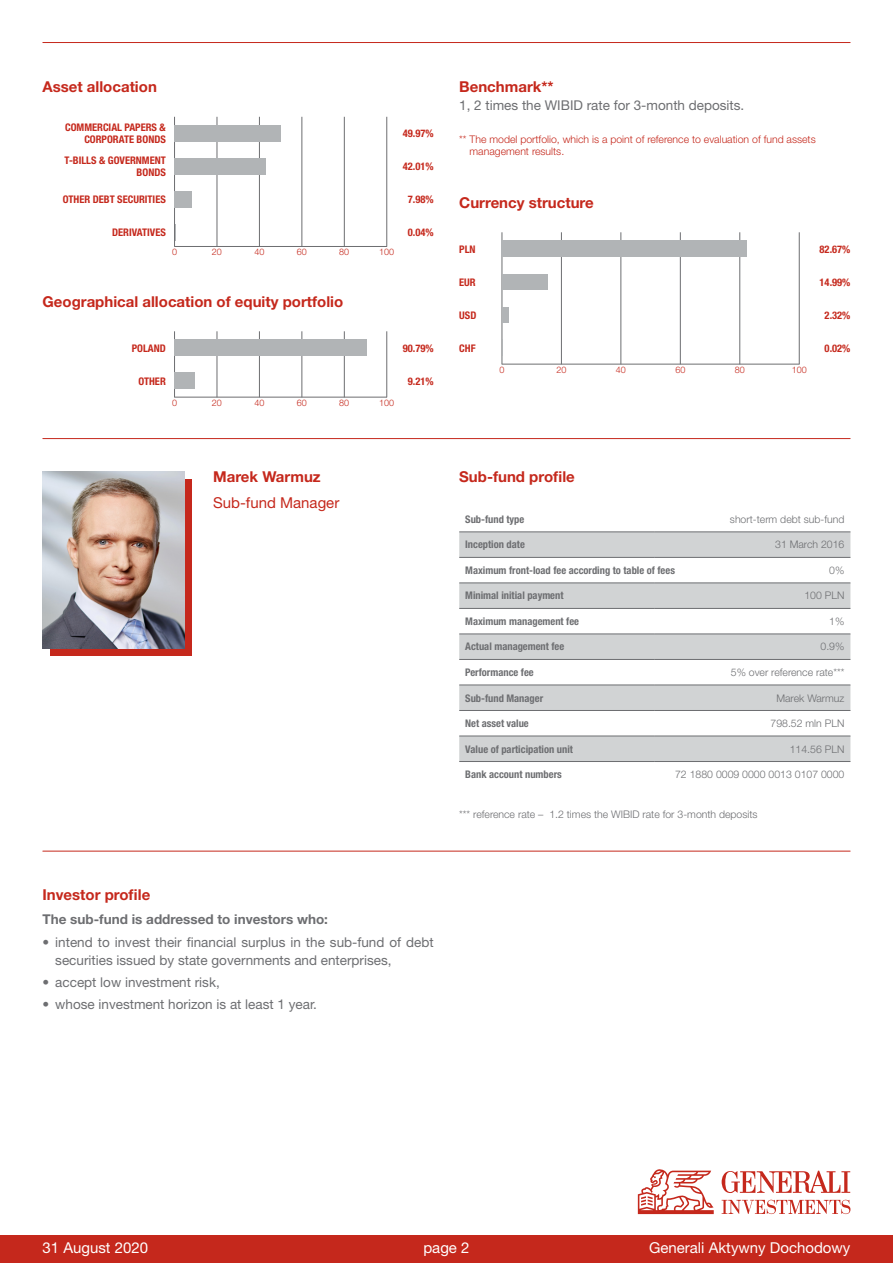
<style>
.page{position:relative;width:893px;height:1263px;background:#fff}
.page>*{position:absolute;margin:0;border:0;box-sizing:border-box;transform-origin:0 0}
.t1{font:700 15px "Helvetica Neue LT Pro";color:#c5281c}
.t2{font:15px "Helvetica Neue LT Pro";color:#fff}
.t3{font:15px "Helvetica Neue LT Pro";color:#c5281c}
.t4{font:13.5px/18px "Helvetica Neue LT Pro";color:#6d6e71}
.t5{font:700 13.5px "Helvetica Neue LT Pro";color:#6d6e71}
.t6{font:700 condensed 10.5px "Helvetica Neue LT Pro";color:#6d6e71}
.t7{font:300 10.5px "Helvetica Neue LT Pro";color:#6d6e71}
.t8{font:700 condensed 10.5px/12.6px "Helvetica Neue LT Pro";color:#c5281c;text-align:right}
.t9{font:300 10.5px/12.6px "Helvetica Neue LT Pro";color:#c5281c}
.t10{font:300 9px "Helvetica Neue LT Pro";color:#c5281c}
</style>
<div class="page">
<hr style="left:43px;top:42px;width:807px;height:1px;background:#c5281c">
<hr style="left:43px;top:438px;width:807px;height:1px;background:#c5281c">
<svg style="left:459px;top:533px;width:391px;height:228px;fill:#d1d3d4"></svg>
<hr style="left:459px;top:532px;width:196px;height:1px;background:#6d6e71">
<hr style="left:655px;top:532px;width:195px;height:1px;background:#6d6e71">
<hr style="left:459px;top:557px;width:196px;height:1px;background:#6d6e71">
<hr style="left:655px;top:557px;width:195px;height:1px;background:#6d6e71">
<hr style="left:459px;top:583px;width:196px;height:1px;background:#6d6e71">
<hr style="left:655px;top:583px;width:195px;height:1px;background:#6d6e71">
<hr style="left:459px;top:608px;width:196px;height:1px;background:#6d6e71">
<hr style="left:655px;top:608px;width:195px;height:1px;background:#6d6e71">
<hr style="left:459px;top:634px;width:196px;height:1px;background:#6d6e71">
<hr style="left:655px;top:634px;width:195px;height:1px;background:#6d6e71">
<hr style="left:459px;top:659px;width:196px;height:1px;background:#6d6e71">
<hr style="left:655px;top:659px;width:195px;height:1px;background:#6d6e71">
<hr style="left:459px;top:685px;width:196px;height:1px;background:#6d6e71">
<hr style="left:655px;top:685px;width:195px;height:1px;background:#6d6e71">
<hr style="left:459px;top:710px;width:196px;height:1px;background:#6d6e71">
<hr style="left:655px;top:710px;width:195px;height:1px;background:#6d6e71">
<hr style="left:459px;top:736px;width:196px;height:1px;background:#6d6e71">
<hr style="left:655px;top:736px;width:195px;height:1px;background:#6d6e71">
<hr style="left:459px;top:761px;width:196px;height:1px;background:#6d6e71">
<hr style="left:655px;top:761px;width:195px;height:1px;background:#6d6e71">
<div style="left:50px;top:479px;width:142px;height:177px;background:#c5281c"></div>
<hr style="left:43px;top:851px;width:807px;height:1px;background:#c5281c">
<img style="left:43px;top:472px;width:141px;height:176px">
<div style="left:0;top:1235px;width:893px;height:28px;background:#c5281c"></div>
<svg style="left:638px;top:1169px;width:76px;height:45px"></svg>
<svg style="left:722px;top:1200px;width:128px;height:14px"></svg>
<svg style="left:722px;top:1171px;width:128px;height:22px"></svg>
<hr style="left:217px;top:117px;width:1px;height:130px;background:#6d6e71">
<hr style="left:259px;top:117px;width:1px;height:130px;background:#6d6e71">
<hr style="left:302px;top:117px;width:1px;height:130px;background:#6d6e71">
<hr style="left:344px;top:117px;width:1px;height:130px;background:#6d6e71">
<hr style="left:386px;top:117px;width:1px;height:130px;background:#6d6e71">
<hr style="left:174px;top:117px;width:1px;height:130px;background:#6d6e71">
<div style="left:174px;top:125px;width:107px;height:17px;background:#b1b4b6"></div>
<div style="left:174px;top:158px;width:92px;height:16px;background:#b1b4b6"></div>
<div style="left:174px;top:191px;width:18px;height:17px;background:#b1b4b6"></div>
<hr style="left:174px;top:246px;width:213px;height:1px;background:#6d6e71">
<svg style="left:175px;top:224px;width:1px;height:17px"></svg>
<hr style="left:217px;top:331px;width:1px;height:66px;background:#6d6e71">
<hr style="left:259px;top:331px;width:1px;height:66px;background:#6d6e71">
<hr style="left:302px;top:331px;width:1px;height:66px;background:#6d6e71">
<hr style="left:344px;top:331px;width:1px;height:66px;background:#6d6e71">
<hr style="left:386px;top:331px;width:1px;height:66px;background:#6d6e71">
<hr style="left:174px;top:331px;width:1px;height:66px;background:#6d6e71">
<div style="left:174px;top:340px;width:193px;height:16px;background:#b1b4b6"></div>
<div style="left:174px;top:373px;width:21px;height:16px;background:#b1b4b6"></div>
<hr style="left:174px;top:397px;width:213px;height:1px;background:#6d6e71">
<hr style="left:561px;top:232px;width:1px;height:132px;background:#6d6e71">
<hr style="left:621px;top:232px;width:1px;height:132px;background:#6d6e71">
<hr style="left:680px;top:232px;width:1px;height:132px;background:#6d6e71">
<hr style="left:739px;top:232px;width:1px;height:132px;background:#6d6e71">
<hr style="left:799px;top:232px;width:1px;height:132px;background:#6d6e71">
<hr style="left:502px;top:232px;width:1px;height:132px;background:#6d6e71">
<div style="left:502px;top:241px;width:245px;height:16px;background:#b1b4b6"></div>
<div style="left:502px;top:274px;width:45px;height:16px;background:#b1b4b6"></div>
<div style="left:502px;top:307px;width:7px;height:16px;background:#b1b4b6"></div>
<svg style="left:502px;top:340px;width:1px;height:16px"></svg>
<hr style="left:502px;top:364px;width:297px;height:1px;background:#6d6e71">
<h1 class="t1" style="left:43px;top:77px;width:116px">Asset allocation</h1>
<p class="t8" style="left:65px;top:121px;width:102px">COMMERCIAL PAPERS &amp;<br>CORPORATE BONDS</p>
<p class="t8" style="left:65px;top:154px;width:103px">T-BILLS &amp; GOVERNMENT<br>BONDS</p>
<p class="t8" style="left:63px;top:193px;width:104px">OTHER DEBT SECURITIES</p>
<p class="t8" style="left:112px;top:226px;width:55px">DERIVATIVES</p>
<p class="t10" style="left:172px;top:246px;width:7px">0</p>
<p class="t10" style="left:212px;top:246px;width:12px">20</p>
<p class="t10" style="left:254px;top:246px;width:12px">40</p>
<p class="t10" style="left:297px;top:246px;width:12px">60</p>
<p class="t10" style="left:339px;top:246px;width:12px">80</p>
<p class="t10" style="left:379px;top:246px;width:17px">100</p>
<p class="t8" style="left:403px;top:127px;width:32px">49.97%</p>
<p class="t8" style="left:403px;top:160px;width:32px">42.01%</p>
<p class="t8" style="left:408px;top:193px;width:27px">7.98%</p>
<p class="t8" style="left:408px;top:226px;width:27px">0.04%</p>
<h1 class="t1" style="left:43px;top:292px;width:302px">Geographical allocation of equity portfolio</h1>
<p class="t8" style="left:132px;top:342px;width:36px">POLAND</p>
<p class="t8" style="left:138px;top:375px;width:29px">OTHER</p>
<p class="t10" style="left:172px;top:397px;width:7px">0</p>
<p class="t10" style="left:212px;top:397px;width:12px">20</p>
<p class="t10" style="left:254px;top:397px;width:12px">40</p>
<p class="t10" style="left:297px;top:397px;width:12px">60</p>
<p class="t10" style="left:339px;top:397px;width:12px">80</p>
<p class="t10" style="left:379px;top:397px;width:17px">100</p>
<p class="t8" style="left:403px;top:342px;width:32px">90.79%</p>
<p class="t8" style="left:408px;top:375px;width:27px">9.21%</p>
<h1 class="t1" style="left:459px;top:77px;width:96px">Benchmark**</h1>
<p class="t4" style="left:459px;top:96px;width:287px">1, 2 times the WIBID rate for 3-month deposits.</p>
<p class="t9" style="left:470px;top:133px;width:348px;text-indent:-10px">** The model portfolio, which is a point of reference to evaluation of fund assets management results.</p>
<h1 class="t1" style="left:459px;top:193px;width:136px">Currency structure</h1>
<p class="t8" style="left:459px;top:243px;width:18px">PLN</p>
<p class="t8" style="left:459px;top:276px;width:18px">EUR</p>
<p class="t8" style="left:459px;top:309px;width:19px">USD</p>
<p class="t8" style="left:459px;top:342px;width:18px">CHF</p>
<p class="t10" style="left:499px;top:364px;width:7px">0</p>
<p class="t10" style="left:556px;top:364px;width:12px">20</p>
<p class="t10" style="left:616px;top:364px;width:12px">40</p>
<p class="t10" style="left:675px;top:364px;width:12px">60</p>
<p class="t10" style="left:735px;top:364px;width:12px">80</p>
<p class="t10" style="left:792px;top:364px;width:17px">100</p>
<p class="t8" style="left:820px;top:243px;width:32px">82.67%</p>
<p class="t8" style="left:820px;top:276px;width:32px">14.99%</p>
<p class="t8" style="left:825px;top:309px;width:27px">2.32%</p>
<p class="t8" style="left:825px;top:342px;width:27px">0.02%</p>
<h1 class="t1" style="left:213px;top:467px;width:109px">Marek Warmuz</h1>
<h1 class="t3" style="left:213px;top:493px;width:128px">Sub-fund Manager</h1>
<h1 class="t1" style="left:459px;top:467px;width:117px">Sub-fund profile</h1>
<p class="t6" style="left:465px;top:513px;width:61px">Sub-fund type</p>
<p class="t7" style="left:730px;top:513px;width:116px">short-term debt sub-fund</p>
<p class="t6" style="left:465px;top:538px;width:61px">Inception date</p>
<p class="t7" style="left:775px;top:538px;width:71px">31 March 2016</p>
<p class="t6" style="left:465px;top:564px;width:211px">Maximum front-load fee according to table of fees</p>
<p class="t7" style="left:829px;top:564px;width:17px">0%</p>
<p class="t6" style="left:465px;top:589px;width:100px">Minimal initial payment</p>
<p class="t7" style="left:804px;top:589px;width:42px">100 PLN</p>
<p class="t6" style="left:465px;top:615px;width:115px">Maximum management fee</p>
<p class="t7" style="left:829px;top:615px;width:17px">1%</p>
<p class="t6" style="left:465px;top:640px;width:101px">Actual management fee</p>
<p class="t7" style="left:820px;top:640px;width:25px">0.9%</p>
<p class="t6" style="left:465px;top:666px;width:70px">Performance fee</p>
<p class="t7" style="left:731px;top:666px;width:115px">5% over reference rate***</p>
<p class="t6" style="left:465px;top:691px;width:79px">Sub-fund Manager</p>
<p class="t7" style="left:776px;top:691px;width:70px">Marek Warmuz</p>
<p class="t6" style="left:465px;top:717px;width:65px">Net asset value</p>
<p class="t7" style="left:770px;top:717px;width:75px">798.52 mln PLN</p>
<p class="t6" style="left:465px;top:742px;width:109px">Value of participation unit</p>
<p class="t7" style="left:790px;top:742px;width:56px">114.56 PLN</p>
<p class="t6" style="left:465px;top:768px;width:98px">Bank account numbers</p>
<p class="t7" style="left:675px;top:768px;width:171px">72 1880 0009 0000 0013 0107 0000</p>
<p class="t7" style="left:459px;top:808px;width:300px">*** reference rate – 1.2 times the WIBID rate for 3-month deposits</p>
<h1 class="t1" style="left:43px;top:885px;width:109px">Investor profile</h1>
<p class="t5" style="left:43px;top:911px;width:287px">The sub-fund is addressed to investors who:</p>
<p class="t4" style="left:55px;top:932px;width:380px;text-indent:-13px">• intend to invest their financial surplus in the sub-fund of debt securities issued by state governments and enterprises,</p>
<p class="t4" style="left:43px;top:973px;width:179px">• accept low investment risk,</p>
<p class="t4" style="left:43px;top:995px;width:276px">• whose investment horizon is at least 1 year.</p>
<h1 class="t2" style="left:43px;top:1238px;width:107px">31 August 2020</h1>
<h1 class="t2" style="left:423px;top:1238px;width:48px">page 2</h1>
<h1 class="t2" style="left:649px;top:1238px;width:203px">Generali Aktywny Dochodowy</h1>
</div>
